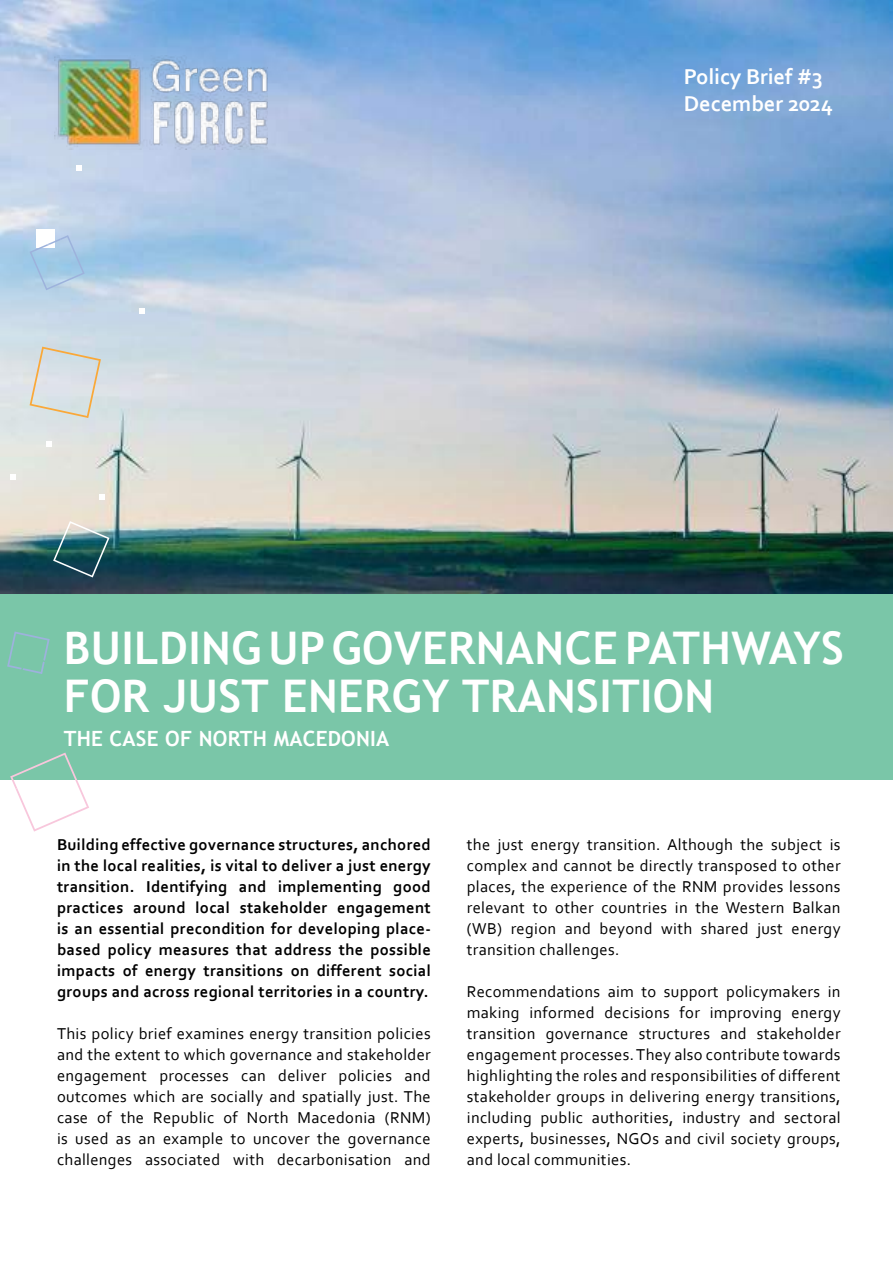
<style>
.page{position:relative;width:893px;height:1263px;background:#fff}
.page>*{position:absolute;margin:0;border:0;box-sizing:border-box;transform-origin:0 0}
.t1{font:700 45px/48px "Trebuchet MS";letter-spacing:.01em;color:#fff}
.t2{font:700 22.5px/27px "Corbel";color:#fff}
.t3{font:700 21px "Trebuchet MS";letter-spacing:.01em;color:#fff}
.t4{font:16.5px/21px "Corbel";letter-spacing:.02em;color:#000;text-align:justify}
.t5{font:700 16.5px/21px "Corbel";letter-spacing:.02em;color:#000;text-align:justify}
</style>
<div class="page">
<img style="left:0;top:0;width:893px;height:594px">
<div style="left:0;top:594px;width:893px;height:186px;background:#7ac6a8"></div>
<img style="left:55px;top:55px;width:213px;height:95px">
<svg style="left:53px;top:521px;width:57px;height:56px;background:#577e82"></svg>
<svg style="left:7px;top:631px;width:43px;height:43px"></svg>
<div style="left:36px;top:230px;width:19px;height:18px;background:#fff"></div>
<svg style="left:30px;top:235px;width:55px;height:55px;background:#afcee7"></svg>
<svg style="left:30px;top:347px;width:71px;height:71px;background:#d9dbd8"></svg>
<svg style="left:10px;top:752px;width:79px;height:79px"></svg>
<svg style="left:10px;top:474px;width:5px;height:6px"></svg>
<svg style="left:46px;top:441px;width:5px;height:6px"></svg>
<svg style="left:76px;top:166px;width:5px;height:5px"></svg>
<svg style="left:100px;top:494px;width:5px;height:6px"></svg>
<svg style="left:139px;top:308px;width:5px;height:6px"></svg>
<h2 class="t2" style="left:684px;top:62px;width:151px">Policy Brief #3<br>December 2024</h2>
<h1 class="t1" style="left:64px;top:624px;width:782px">BUILDING UP GOVERNANCE PATHWAYS<br>FOR JUST ENERGY TRANSITION</h1>
<p class="t3" style="left:64px;top:726px;width:327px">THE CASE OF NORTH MACEDONIA</p>
<p class="t5" style="left:57px;top:833px;width:375px">Building effective governance structures, anchored in the local realities, is vital to deliver a just energy transition. Identifying and implementing good practices around local stakeholder engagement is an essential precondition for developing place&shy;based policy measures that address the possible impacts of energy transitions on different social groups and across regional territories in a country.</p>
<p class="t4" style="left:57px;top:1022px;width:375px">This policy brief examines energy transition policies and the extent to which governance and stakeholder engagement processes can deliver policies and outcomes which are socially and spatially just. The case of the Republic of North Macedonia (RNM) is used as an example to uncover the governance challenges associated with decarbonisation and</p>
<p class="t4" style="left:467px;top:833px;width:375px">the just energy transition. Although the subject is complex and cannot be directly transposed to other places, the experience of the RNM provides lessons relevant to other countries in the Western Balkan (WB) region and beyond with shared just energy transition challenges.</p>
<p class="t4" style="left:467px;top:980px;width:375px">Recommendations aim to support policymakers in making informed decisions for improving energy transition governance structures and stakeholder engagement processes. They also contribute towards highlighting the roles and responsibilities of different stakeholder groups in delivering energy transitions, including public authorities, industry and sectoral experts, businesses, NGOs and civil society groups, and local communities.</p>
</div>
